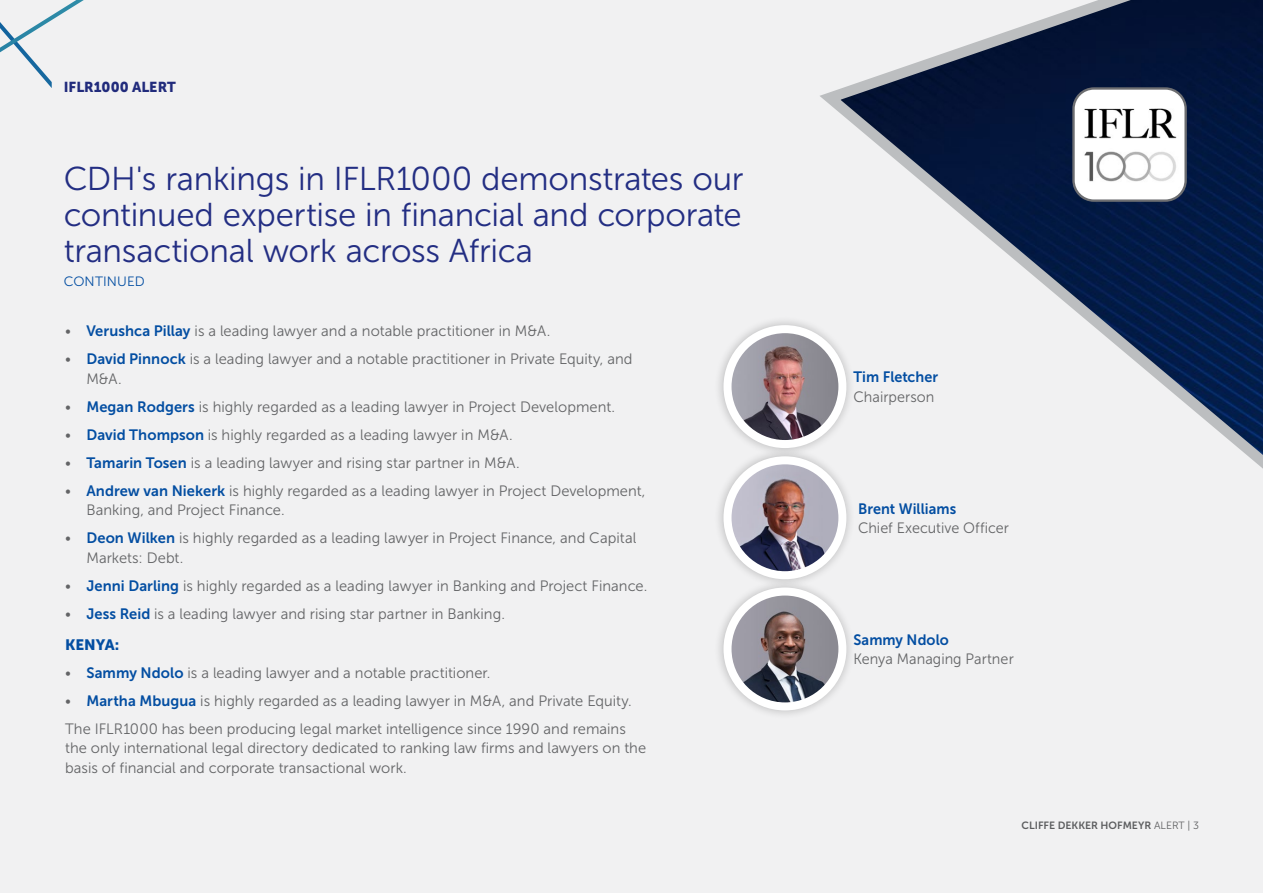
<style>
.page{position:relative;width:1263px;height:893px;background:#f1f1f2}
.page>*{position:absolute;margin:0;border:0;box-sizing:border-box;transform-origin:0 0}
.t1{font:33px/36px "Museo Sans 300";letter-spacing:-.01em;color:#232e83;text-align:justify}
.t2{font:15px/19.5px "Museo Sans 300";letter-spacing:.005em;color:#636466}
.t3{font:15px "Museo Sans 300";letter-spacing:.005em;color:#636466;scale:.96 1}
.t4{font:15px "Museo Sans 700";letter-spacing:.005em;color:#034ea2;scale:.96 1}
.t5{font:15px "Museo Sans 900";color:#034ea2}
.t6{font:14.25px "Museo Sans 900";color:#232e83}
.t7{font:13.5px "Museo Sans 300";letter-spacing:.01em;color:#034ea2}
.t8{font:10.5px "Museo Sans 700";color:#636466}
.s1{font-family:"Museo Sans 700";color:#034ea2}
.s2{font-family:"Museo Sans 300"}
</style>
<div class="page">
<svg style="left:820px;top:0;width:443px;height:469px"></svg>
<div style="left:714px;top:447px;width:142px;height:142px;background:#000;opacity:.24"></div>
<img style="left:727px;top:460px;width:115px;height:115px;border-radius:57px">
<div style="left:723px;top:456px;width:123px;height:123px;border:8px solid #fff;border-radius:50%"></div>
<div style="left:714px;top:578px;width:142px;height:142px;background:#000;opacity:.24"></div>
<img style="left:727px;top:591px;width:115px;height:115px;border-radius:57px">
<div style="left:723px;top:587px;width:123px;height:123px;border:8px solid #fff;border-radius:50%"></div>
<div style="left:714px;top:315px;width:142px;height:142px;background:#000;opacity:.24"></div>
<img style="left:727px;top:329px;width:115px;height:115px;border-radius:57px">
<div style="left:723px;top:325px;width:123px;height:123px;border:8px solid #fff;border-radius:50%"></div>
<div style="left:1073px;top:88px;width:113px;height:113px;background:#fff;border-radius:20px"></div>
<img style="left:1076px;top:93px;width:107px;height:97px">
<div style="left:1072px;top:87px;width:115px;height:115px;border:2px solid #6d6e71;border-radius:20px"></div>
<p class="t6" style="left:64px;top:79px;width:114px">IFLR1000 ALERT</p>
<h1 class="t1" style="left:64px;top:161px;width:681px">CDH's rankings in IFLR1000 demonstrates our continued expertise in financial and corporate transactional work across Africa</h1>
<p class="t7" style="left:64px;top:274px;width:82px">CONTINUED</p>
<p class="t2" style="left:65px;top:322px;width:487px">• <span class="s1">Verushca Pillay</span> is a leading lawyer and a notable practitioner in M&amp;A.</p>
<p class="t2" style="left:86px;top:350px;width:548px;text-indent:-21px">• <span class="s1">David Pinnock</span> is a leading lawyer and a notable practitioner in Private Equity, and<br>M&amp;A.</p>
<p class="t2" style="left:65px;top:397px;width:552px">• <span class="s1">Megan Rodgers</span> is highly regarded as a leading lawyer in Project Development.</p>
<p class="t2" style="left:65px;top:425px;width:449px">• <span class="s1">David Thompson</span> is highly regarded as a leading lawyer in M&amp;A.</p>
<p class="t2" style="left:65px;top:453px;width:456px">• <span class="s1">Tamarin Tosen</span> is a leading lawyer and rising star partner in M&amp;A.</p>
<p class="t2" style="left:86px;top:481px;width:561px;text-indent:-21px">• <span class="s1">Andrew van Niekerk</span> is highly regarded as a leading lawyer in Project Development,<br>Banking, and Project Finance.</p>
<p class="t2" style="left:86px;top:529px;width:551px;text-indent:-21px">• <span class="s1">Deon Wilken</span> is highly regarded as a leading lawyer in Project Finance, and Capital<br>Markets: Debt.</p>
<p class="t2" style="left:65px;top:576px;width:584px">• <span class="s1">Jenni Darling</span> is highly regarded as a leading lawyer in Banking and Project Finance.</p>
<p class="t2" style="left:65px;top:604px;width:441px">• <span class="s1">Jess Reid</span> is a leading lawyer and rising star partner in Banking.</p>
<p class="t5" style="left:65px;top:636px;width:56px">KENYA:</p>
<p class="t2" style="left:65px;top:663px;width:427px">• <span class="s1">Sammy Ndolo</span> is a leading lawyer and a notable practitioner.</p>
<p class="t2" style="left:65px;top:687px;width:568px;line-height:28px">• <span class="s1">Martha Mbugua</span> is highly regarded as a leading lawyer in M&amp;A, and Private Equity.<br>The IFLR1000 has been producing legal market intelligence since 1990 and remains</p>
<p class="t2" style="left:65px;top:738px;width:583px">the only international legal directory dedicated to ranking law firms and lawyers on the basis of financial and corporate transactional work.</p>
<p class="t4" style="left:853px;top:369px;width:90px">Tim Fletcher</p>
<p class="t3" style="left:853px;top:389px;width:86px">Chairperson</p>
<p class="t4" style="left:858px;top:500px;width:104px">Brent Williams</p>
<p class="t3" style="left:858px;top:520px;width:159px">Chief Executive Officer</p>
<p class="t4" style="left:853px;top:631px;width:101px">Sammy Ndolo</p>
<p class="t3" style="left:853px;top:651px;width:168px">Kenya Managing Partner</p>
<p class="t8" style="left:1022px;top:819px;width:179px">CLIFFE DEKKER HOFMEYR <span class="s2">ALERT | 3</span></p>
</div>
